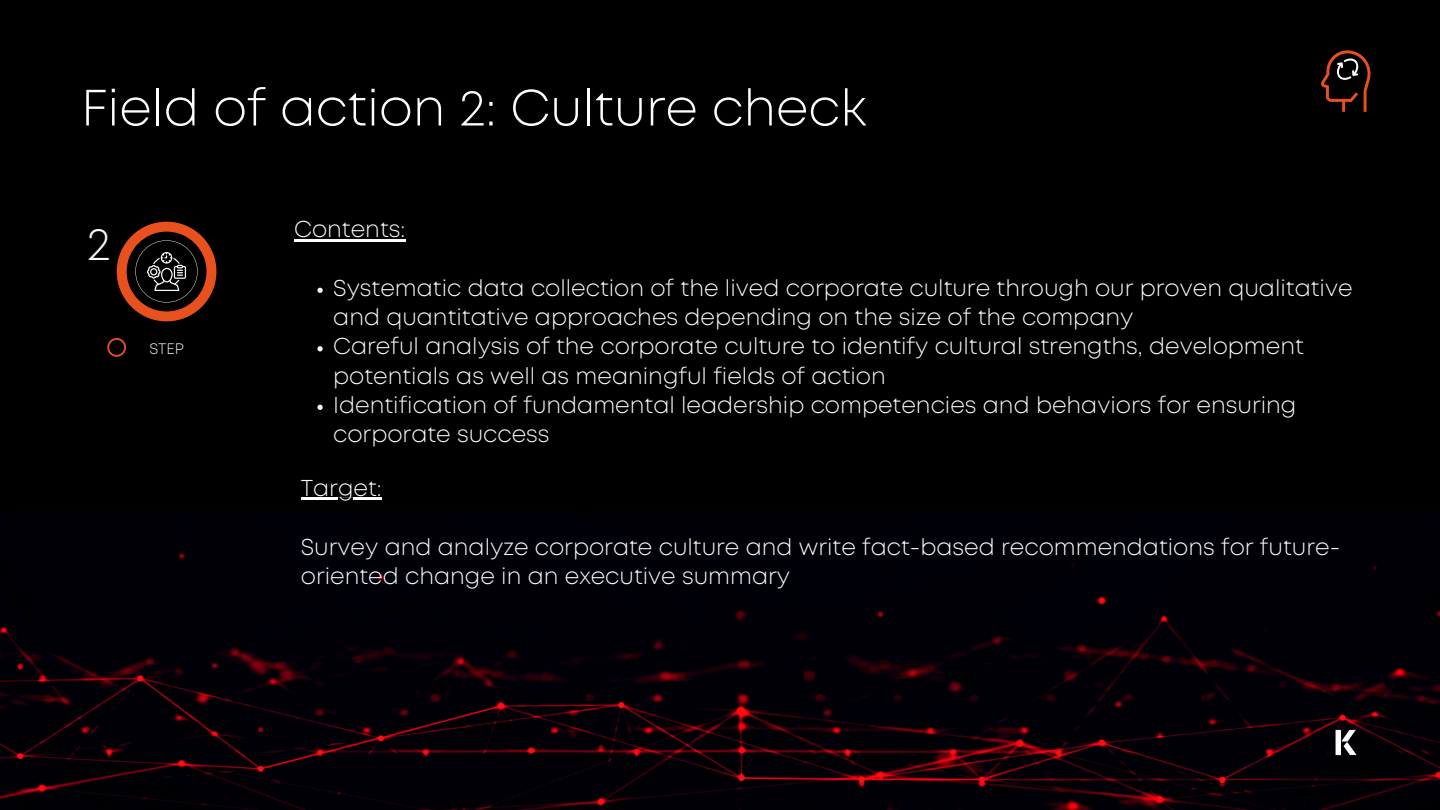
<style>
.page{position:relative;width:1440px;height:810px;background:#000}
.page>*{position:absolute;margin:0;border:0;box-sizing:border-box;transform-origin:0 0}
.t1{font:300 51px "Mont";color:#fff}
.t2{font:300 45.9px "Mont";color:#f7f7f7}
.t3{font:300 23px/29.2px "Mont";color:#fff}
.t4{font:300 15.2px "Mont";color:#f7f7f7}
</style>
<div class="page">
<img style="left:0;top:515px;width:1440px;height:295px">
<img style="left:1333px;top:729px;width:26px;height:26px">
<svg style="left:1321px;top:50px;width:50px;height:62px"></svg>
<svg style="left:107px;top:338px;width:19px;height:19px"></svg>
<svg style="left:317px;top:288px;width:6px;height:5px"></svg>
<svg style="left:317px;top:346px;width:6px;height:5px"></svg>
<svg style="left:317px;top:405px;width:6px;height:5px"></svg>
<hr style="left:294px;top:239px;width:111px;height:2px;background:#fff">
<hr style="left:301px;top:498px;width:81px;height:2px;background:#fff">
<svg style="left:117px;top:222px;width:99px;height:99px"></svg>
<p class="t1" style="left:81px;top:89px;width:787px">Field of action 2: Culture check</p>
<p class="t2" style="left:87px;top:226px;width:25px">2</p>
<p class="t4" style="left:149px;top:343px;width:36px">STEP</p>
<p class="t3" style="left:294px;top:217px;width:113px">Contents:</p>
<p class="t3" style="left:333px;top:275px;width:1021px">Systematic data collection of the lived corporate culture through our proven qualitative and quantitative approaches depending on the size of the company</p>
<p class="t3" style="left:333px;top:334px;width:972px">Careful analysis of the corporate culture to identify cultural strengths, development potentials as well as meaningful fields of action</p>
<p class="t3" style="left:333px;top:392px;width:965px">Identification of fundamental leadership competencies and behaviors for ensuring corporate success</p>
<p class="t3" style="left:301px;top:475px;width:82px">Target:</p>
<p class="t3" style="left:301px;top:534px;width:1041px">Survey and analyze corporate culture and write fact-based recommendations for future&shy;oriented change in an executive summary</p>
</div>
